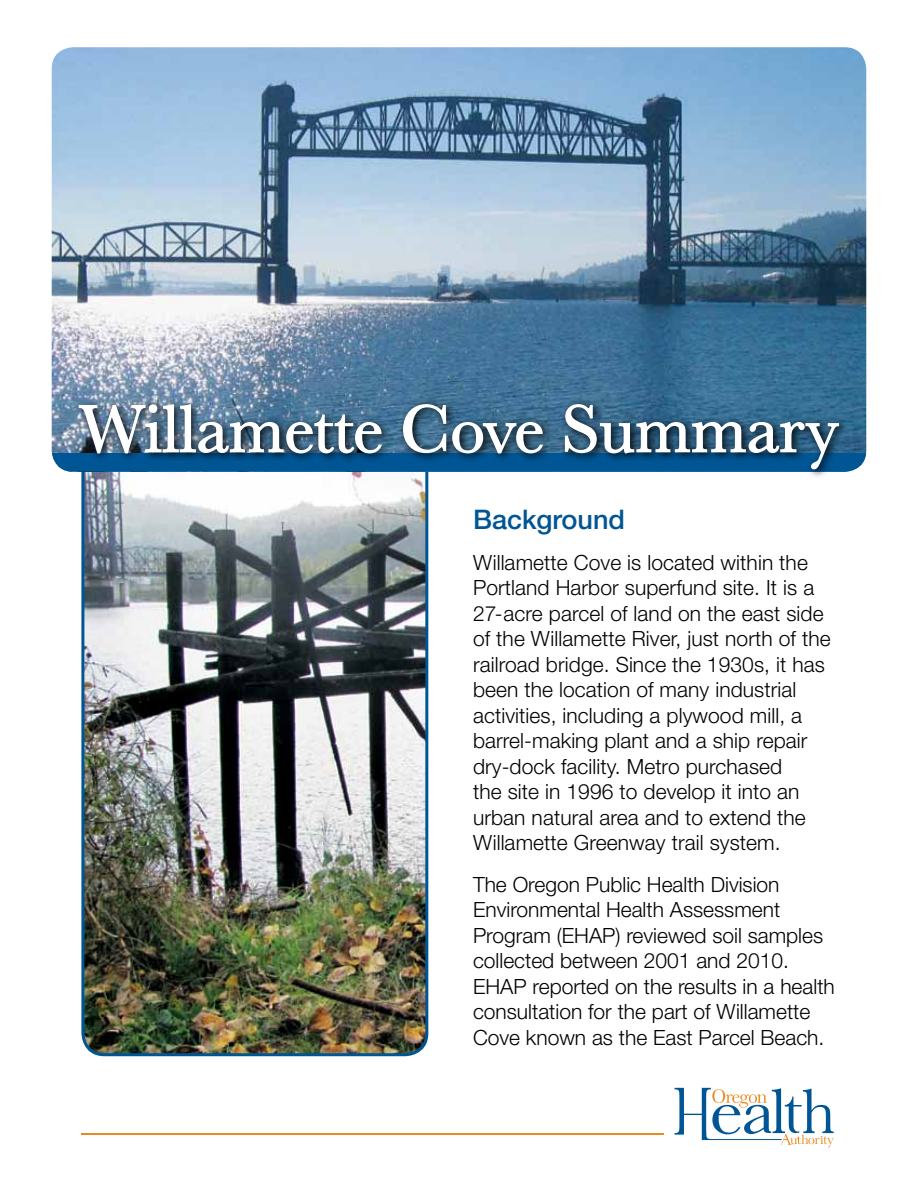
<style>
.page{position:relative;width:918px;height:1188px;background:#fff}
.page>*{position:absolute;margin:0;border:0;box-sizing:border-box;transform-origin:0 0}
.t1{font:68.7px "Baskerville URW";color:#fff}
.t2{font:500 27px "Helvetica Neue LT Std";color:#005695}
.t3{font:300 21px/25.5px "Helvetica Neue LT Std";letter-spacing:.005em;color:#000}
</style>
<div class="page">
<img style="left:85px;top:479px;width:342px;height:576px">
<div style="left:81px;top:412px;width:347px;height:644px;border:3px solid #005695;border-radius:22px"></div>
<img style="left:52px;top:47px;width:814px;height:406px">
<svg style="left:52px;top:453px;width:814px;height:19px"></svg>
<svg style="left:73px;top:398px;width:776px;height:81px"></svg>
<img style="left:78px;top:404px;width:305px;height:51px">
<svg style="left:402px;top:403px;width:142px;height:52px"></svg>
<svg style="left:564px;top:403px;width:276px;height:67px"></svg>
<svg style="left:675px;top:1088px;width:159px;height:59px"></svg>
<hr style="left:81px;top:1133px;width:582px;height:2px;background:#ec881d">
<h1 class="t1" style="left:80px;top:389px;width:760px">Willamette Cove Summary</h1>
<p class="t2" style="left:473px;top:503px;width:154px">Background</p>
<p class="t3" style="left:473px;top:549px;width:359px">Willamette Cove is located within the Portland Harbor superfund site. It is a 27-acre parcel of land on the east side of the Willamette River, just north of the railroad bridge. Since the 1930s, it has been the location of many industrial activities, including a plywood mill, a barrel-making plant and a ship repair dry-dock facility. Metro purchased<br>the site in 1996 to develop it into an urban natural area and to extend the Willamette Greenway trail system.</p>
<p class="t3" style="left:473px;top:871px;width:363px">The Oregon Public Health Division Environmental Health Assessment Program (EHAP) reviewed soil samples collected between 2001 and 2010.<br>EHAP reported on the results in a health consultation for the part of Willamette Cove known as the East Parcel Beach.</p>
</div>
